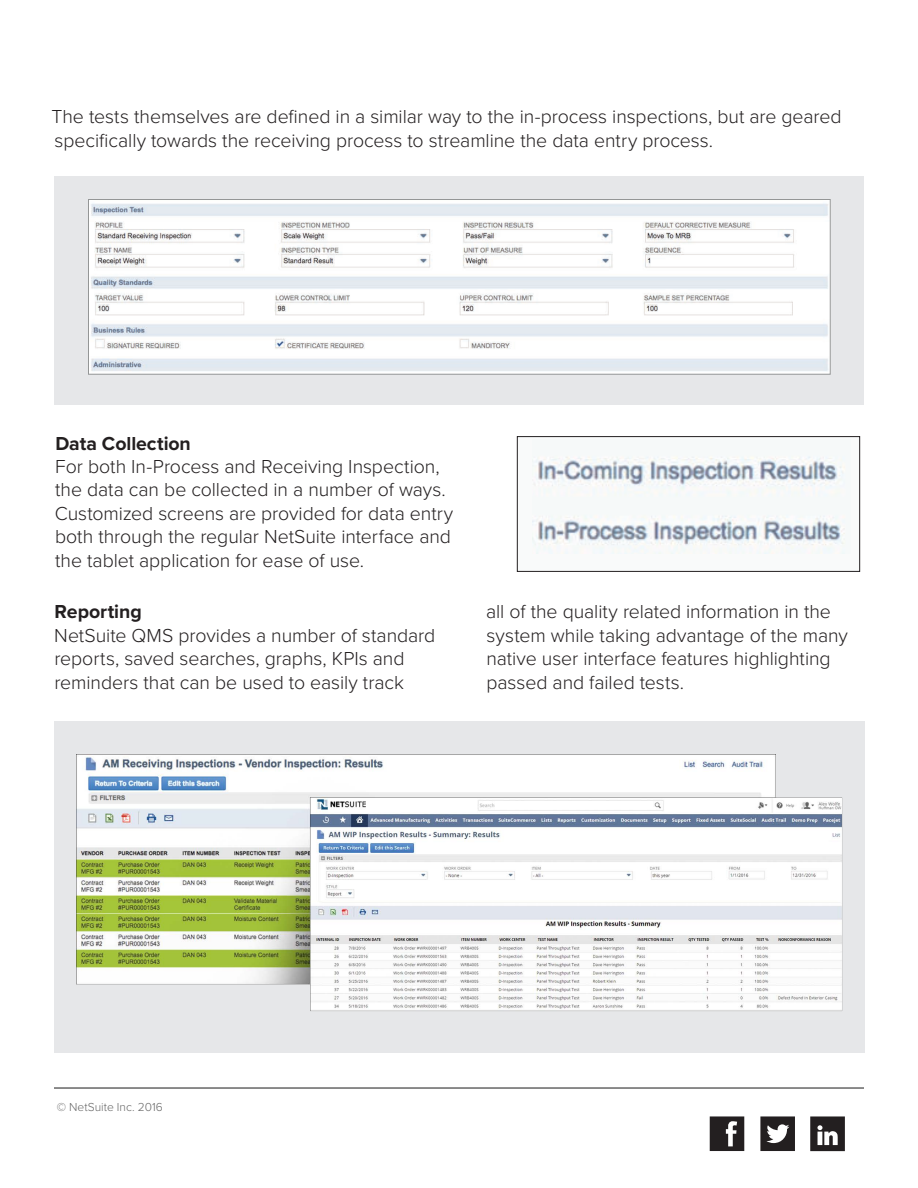
<style>
.page{position:relative;width:918px;height:1188px;background:#fff}
.page>*{position:absolute;margin:0;border:0;box-sizing:border-box;transform-origin:0 0}
.body{font:300 19.5px/23.4px "Proxima Nova";letter-spacing:-.005em;color:#231f20}
.body-bullet{font:300 19.5px/23.4px "Proxima Nova";letter-spacing:-.005em;color:#231f20}
.H2-body_header{font:700 19.5px "Proxima Nova";color:#231f20}
.t1{font:300 12px "Proxima Nova";color:#666}
</style>
<div class="page">
<hr style="left:54px;top:1087px;width:810px;height:2px;background:#666">
<svg style="left:710px;top:1116px;width:34px;height:35px"></svg>
<svg style="left:760px;top:1116px;width:35px;height:35px"></svg>
<svg style="left:810px;top:1116px;width:35px;height:35px"></svg>
<div style="left:55px;top:721px;width:810px;height:332px;background:#e6e7e9"></div>
<img style="left:76px;top:754px;width:767px;height:257px">
<div style="left:54px;top:176px;width:810px;height:229px;background:#e6e7e9"></div>
<img style="left:90px;top:201px;width:738px;height:171px">
<div style="left:88px;top:199px;width:742px;height:175px;border:1px solid #949696"></div>
<div style="left:517px;top:437px;width:343px;height:134px;background:#f9fafa"></div>
<div style="left:517px;top:436px;width:343px;height:136px;border:1px solid #231f20"></div>
<img style="left:533px;top:457px;width:312px;height:88px">
<p class="body" style="left:52px;top:106px;width:792px">The tests themselves are defined in a similar way to the in-process inspections, but are geared specifically towards the receiving process to streamline the data entry process.</p>
<p class="H2-body_header" style="left:55px;top:432px;width:137px">Data Collection</p>
<p class="body-bullet" style="left:55px;top:455px;width:400px">For both In-Process and Receiving Inspection, the data can be collected in a number of ways.<br>Customized screens are provided for data entry both through the regular NetSuite interface and the tablet application for ease of use.</p>
<p class="H2-body_header" style="left:55px;top:600px;width:89px">Reporting</p>
<p class="body" style="left:54px;top:624px;width:383px">NetSuite QMS provides a number of standard reports, saved searches, graphs, KPIs and reminders that can be used to easily track</p>
<p class="body" style="left:486px;top:601px;width:363px">all of the quality related information in the system while taking advantage of the many native user interface features highlighting passed and failed tests.</p>
<p class="t1" style="left:57px;top:1100px;width:107px">© NetSuite Inc. 2016</p>
</div>
